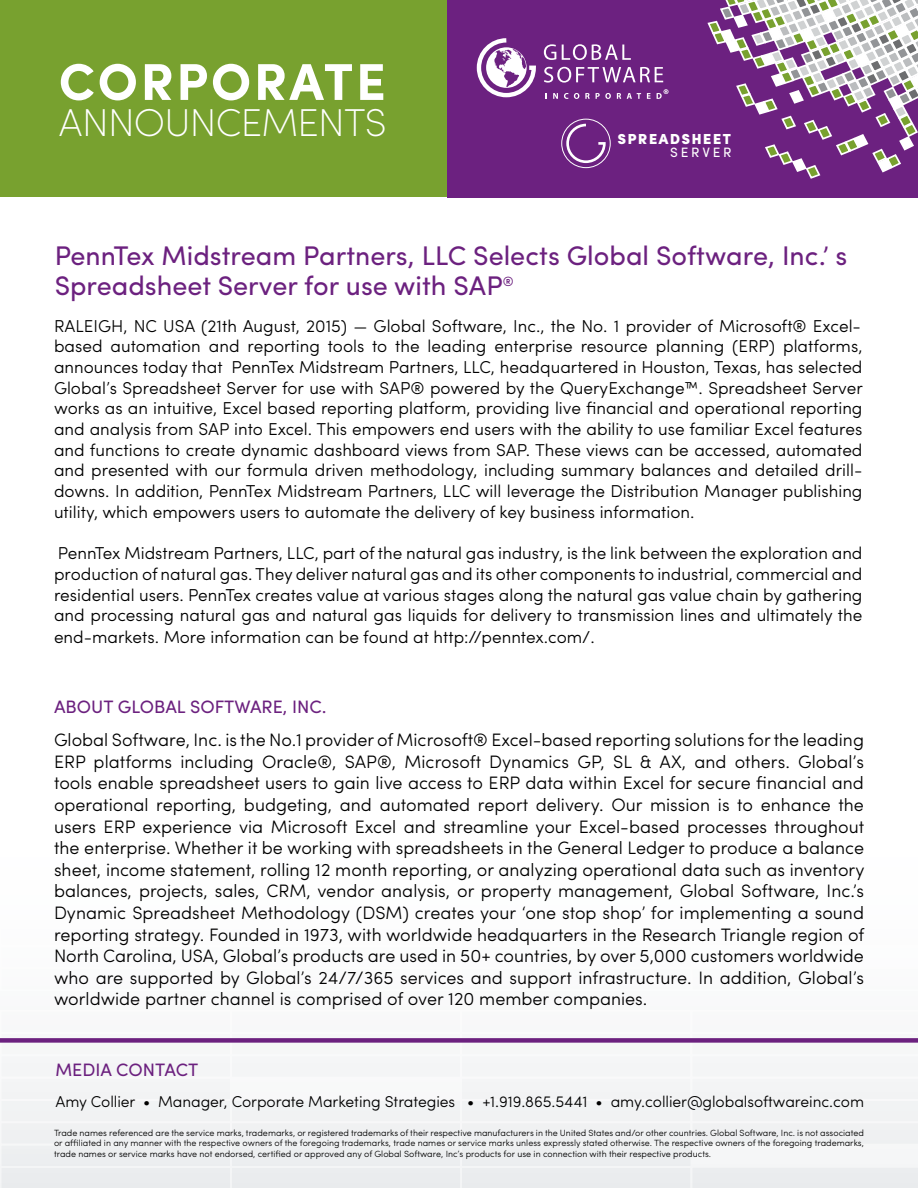
<style>
.page{position:relative;width:918px;height:1188px;background:#fff}
.page>*{position:absolute;margin:0;border:0;box-sizing:border-box;transform-origin:0 0}
.t1{font:700 51.9px "Sofia Pro";letter-spacing:.05em;color:#fff}
.t2{font:200 39px "Sofia Pro";letter-spacing:-.02em;color:#fff}
.t3{font:27px/30px "Sofia Pro";color:#6c217f}
.t4{font:300 18px/21.6px "Sofia Pro";color:#000;text-align:justify}
.t5{font:18px "Sofia Pro";color:#6c217f}
.t6{font:300 17.25px/20.7px "Sofia Pro";color:#000;text-align:justify}
.t7{font:900 16.95px "Sofia Pro";letter-spacing:.065em;color:#fff}
.t8{font:300 15.75px "Sofia Pro";letter-spacing:-.005em;color:#000}
.t9{font:13.65px "Sofia Pro";letter-spacing:.2em;color:#fff}
.t10{font:300 9px/10.8px "Sofia Pro";color:#000;text-align:justify}
</style>
<div class="page">
<div style="left:691px;top:1145px;width:227px;height:22px;background:#f5f6f7"></div>
<div style="left:692px;top:1010px;width:226px;height:135px;background:#f4f5f6"></div>
<div style="left:460px;top:1144px;width:232px;height:24px;border:2px solid #fff"></div>
<div style="left:460px;top:1121px;width:232px;height:24px;border:2px solid #fff"></div>
<div style="left:460px;top:1099px;width:232px;height:24px;border:2px solid #fff"></div>
<div style="left:460px;top:1077px;width:232px;height:24px;border:2px solid #fff"></div>
<div style="left:230px;top:1144px;width:232px;height:24px;border:2px solid #fff"></div>
<div style="left:230px;top:1121px;width:232px;height:24px;border:2px solid #fff"></div>
<div style="left:230px;top:1099px;width:232px;height:24px;border:2px solid #fff"></div>
<div style="left:231px;top:1078px;width:230px;height:22px;background:#f8f9f9"></div>
<div style="left:0;top:1166px;width:918px;height:22px;background:#eaecee"></div>
<div style="left:0;top:1144px;width:232px;height:24px;border:2px solid #fff"></div>
<div style="left:0;top:1121px;width:232px;height:24px;border:2px solid #fff"></div>
<div style="left:0;top:1099px;width:232px;height:24px;border:2px solid #fff"></div>
<div style="left:0;top:1077px;width:232px;height:24px;border:2px solid #fff"></div>
<div style="left:0;top:0;width:571px;height:197px;background:#78a12f"></div>
<div style="left:448px;top:0;width:470px;height:197px;background:#6c2180"></div>
<svg style="left:707px;top:0;width:211px;height:179px"></svg>
<svg style="left:544px;top:44px;width:12px;height:16px"></svg>
<svg style="left:562px;top:44px;width:69px;height:16px"></svg>
<svg style="left:544px;top:67px;width:119px;height:16px"></svg>
<svg style="left:553px;top:93px;width:5px;height:6px"></svg>
<svg style="left:564px;top:93px;width:4px;height:6px"></svg>
<svg style="left:574px;top:93px;width:5px;height:6px"></svg>
<svg style="left:585px;top:93px;width:5px;height:6px"></svg>
<svg style="left:596px;top:93px;width:15px;height:6px"></svg>
<svg style="left:617px;top:93px;width:4px;height:6px"></svg>
<svg style="left:627px;top:93px;width:14px;height:6px"></svg>
<svg style="left:647px;top:93px;width:4px;height:6px"></svg>
<svg style="left:657px;top:89px;width:12px;height:10px"></svg>
<svg style="left:476px;top:38px;width:60px;height:60px"></svg>
<div style="left:561px;top:119px;width:50px;height:49px;border:1px solid #fff;border-radius:50%"></div>
<svg style="left:566px;top:124px;width:40px;height:39px"></svg>
<div style="left:0;top:1038px;width:918px;height:5px;background:#6c217f"></div>
<h1 class="t1" style="left:59px;top:42px;width:329px">CORPORATE</h1>
<h2 class="t2" style="left:59px;top:95px;width:330px">ANNOUNCEMENTS</h2>
<p class="t7" style="left:618px;top:125px;width:115px">SPREADSHEET</p>
<p class="t9" style="left:670px;top:142px;width:63px">SERVER</p>
<h3 class="t3" style="left:55px;top:239px;width:794px">PennTex Midstream Partners, LLC Selects Global Software, Inc.’ s<br>Spreadsheet Server for use with SAP<sup>®</sup></h3>
<p class="t6" style="left:54px;top:314px;width:810px">RALEIGH, NC USA (21th August, 2015) — Global Software, Inc., the No. 1 provider of Microsoft® Excel&shy;based automation and reporting tools to the leading enterprise resource planning (ERP) platforms, announces today that PennTex Midstream Partners, LLC, headquartered in Houston, Texas, has selected Global’s Spreadsheet Server for use with SAP® powered by the QueryExchange™. Spreadsheet Server works as an intuitive, Excel based reporting platform, providing live financial and operational reporting and analysis from SAP into Excel. This empowers end users with the ability to use familiar Excel features and functions to create dynamic dashboard views from SAP. These views can be accessed, automated and presented with our formula driven methodology, including summary balances and detailed drill&shy;downs. In addition, PennTex Midstream Partners, LLC will leverage the Distribution Manager publishing utility, which empowers users to automate the delivery of key business information.</p>
<p class="t6" style="left:54px;top:542px;width:810px">PennTex Midstream Partners, LLC, part of the natural gas industry, is the link between the exploration and production of natural gas. They deliver natural gas and its other components to industrial, commercial and residential users. PennTex creates value at various stages along the natural gas value chain by gathering and processing natural gas and natural gas liquids for delivery to transmission lines and ultimately the end-markets. More information can be found at http://penntex.com/.</p>
<p class="t5" style="left:54px;top:693px;width:274px">ABOUT GLOBAL SOFTWARE, INC.</p>
<p class="t4" style="left:54px;top:728px;width:812px">Global Software, Inc. is the No.1 provider of Microsoft® Excel-based reporting solutions for the leading ERP platforms including Oracle®, SAP®, Microsoft Dynamics GP, SL &amp; AX, and others. Global’s tools enable spreadsheet users to gain live access to ERP data within Excel for secure financial and operational reporting, budgeting, and automated report delivery. Our mission is to enhance the users ERP experience via Microsoft Excel and streamline your Excel-based processes throughout the enterprise. Whether it be working with spreadsheets in the General Ledger to produce a balance sheet, income statement, rolling 12 month reporting, or analyzing operational data such as inventory balances, projects, sales, CRM, vendor analysis, or property management, Global Software, Inc.’s Dynamic Spreadsheet Methodology (DSM) creates your ‘one stop shop’ for implementing a sound reporting strategy. Founded in 1973, with worldwide headquarters in the Research Triangle region of North Carolina, USA, Global’s products are used in 50+ countries, by over 5,000 customers worldwide who are supported by Global’s 24/7/365 services and support infrastructure. In addition, Global’s worldwide partner channel is comprised of over 120 member companies.</p>
<p class="t5" style="left:56px;top:1057px;width:144px">MEDIA CONTACT</p>
<p class="t8" style="left:56px;top:1090px;width:810px">Amy Collier • Manager, Corporate Marketing Strategies • +1.919.865.5441 • amy.collier@globalsoftwareinc.com</p>
<p class="t10" style="left:54px;top:1127px;width:811px">Trade names referenced are the service marks, trademarks, or registered trademarks of their respective manufacturers in the United States and/or other countries. Global Software, Inc. is not associated or affiliated in any manner with the respective owners of the foregoing trademarks, trade names or service marks unless expressly stated otherwise. The respective owners of the foregoing trademarks, trade names or service marks have not endorsed, certified or approved any of Global Software, Inc’s products for use in connection with their respective products.</p>
</div>
